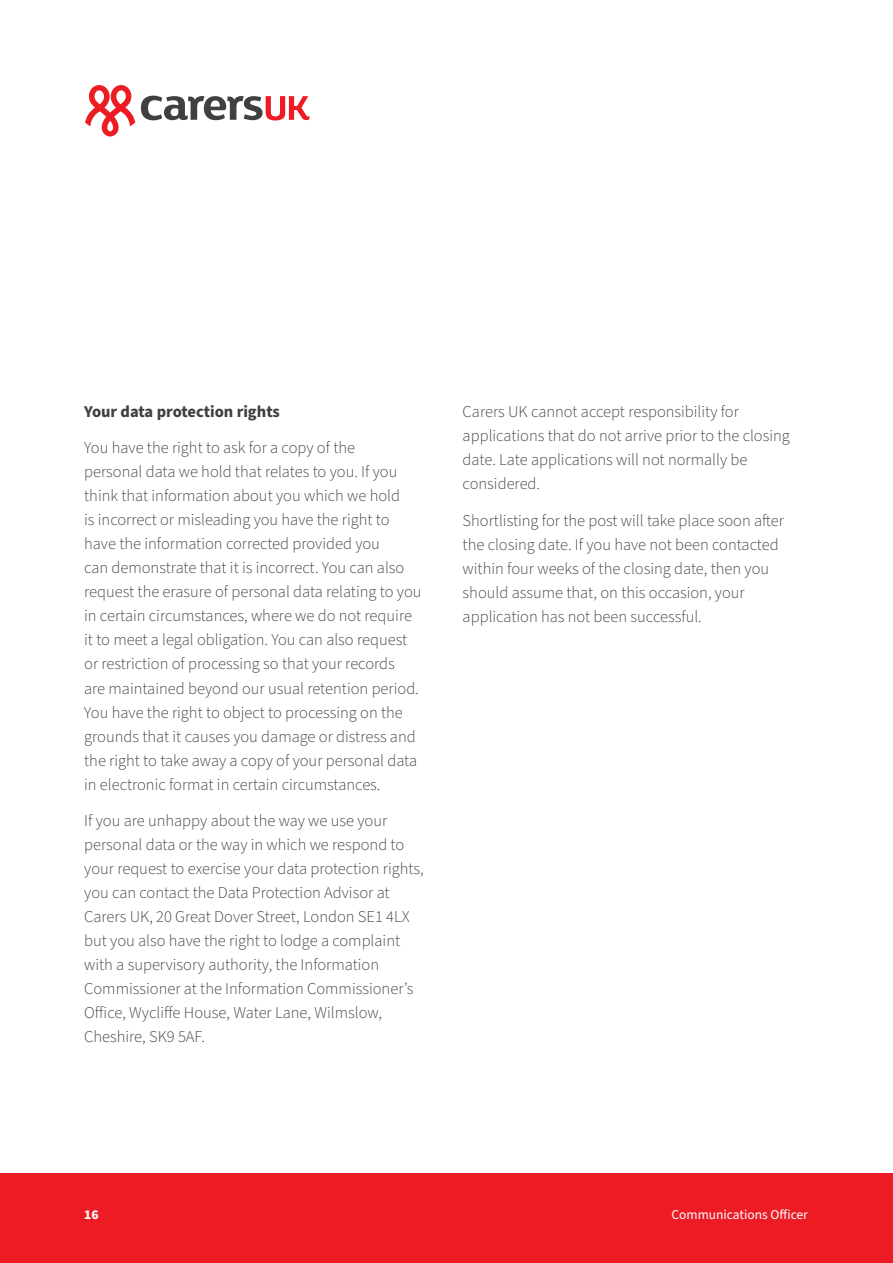
<style>
.page{position:relative;width:893px;height:1263px;background:#fff}
.page>*{position:absolute;margin:0;border:0;box-sizing:border-box;transform-origin:0 0}
.t1{font:300 16.5px/24px "Source Sans Pro";color:#403f43}
.t2{font:700 16.5px "Source Sans Pro";color:#403f43}
.t3{font:13.5px "Source Sans Pro";color:#fff}
.t4{font:700 13.5px "Source Sans Pro";color:#fff}
</style>
<div class="page">
<svg style="left:141px;top:96px;width:169px;height:24px"></svg>
<svg style="left:85px;top:85px;width:50px;height:51px"></svg>
<div style="left:0;top:1174px;width:893px;height:89px;background:#ed1c24"></div>
<p class="t2" style="left:84px;top:400px;width:197px">Your data protection rights</p>
<p class="t1" style="left:84px;top:436px;width:339px">You have the right to ask for a copy of the<br>personal data we hold that relates to you. If you think that information about you which we hold<br>is incorrect or misleading you have the right to have the information corrected provided you<br>can demonstrate that it is incorrect. You can also request the erasure of personal data relating to you in certain circumstances, where we do not require it to meet a legal obligation. You can also request or restriction of processing so that your records<br>are maintained beyond our usual retention period.<br>You have the right to object to processing on the grounds that it causes you damage or distress and the right to take away a copy of your personal data in electronic format in certain circumstances.</p>
<p class="t1" style="left:84px;top:809px;width:341px">If you are unhappy about the way we use your personal data or the way in which we respond to your request to exercise your data protection rights, you can contact the Data Protection Advisor at Carers UK, 20 Great Dover Street, London SE1 4LX but you also have the right to lodge a complaint with a supervisory authority, the Information Commissioner at the Information Commissioner’s Office, Wycliffe House, Water Lane, Wilmslow, Cheshire, SK9 5AF.</p>
<p class="t1" style="left:463px;top:400px;width:329px">Carers UK cannot accept responsibility for applications that do not arrive prior to the closing date. Late applications will not normally be considered.</p>
<p class="t1" style="left:463px;top:509px;width:323px">Shortlisting for the post will take place soon after the closing date. If you have not been contacted within four weeks of the closing date, then you should assume that, on this occasion, your application has not been successful.</p>
<p class="t4" style="left:84px;top:1206px;width:16px">16</p>
<p class="t3" style="left:671px;top:1206px;width:138px">Communications Officer</p>
</div>
